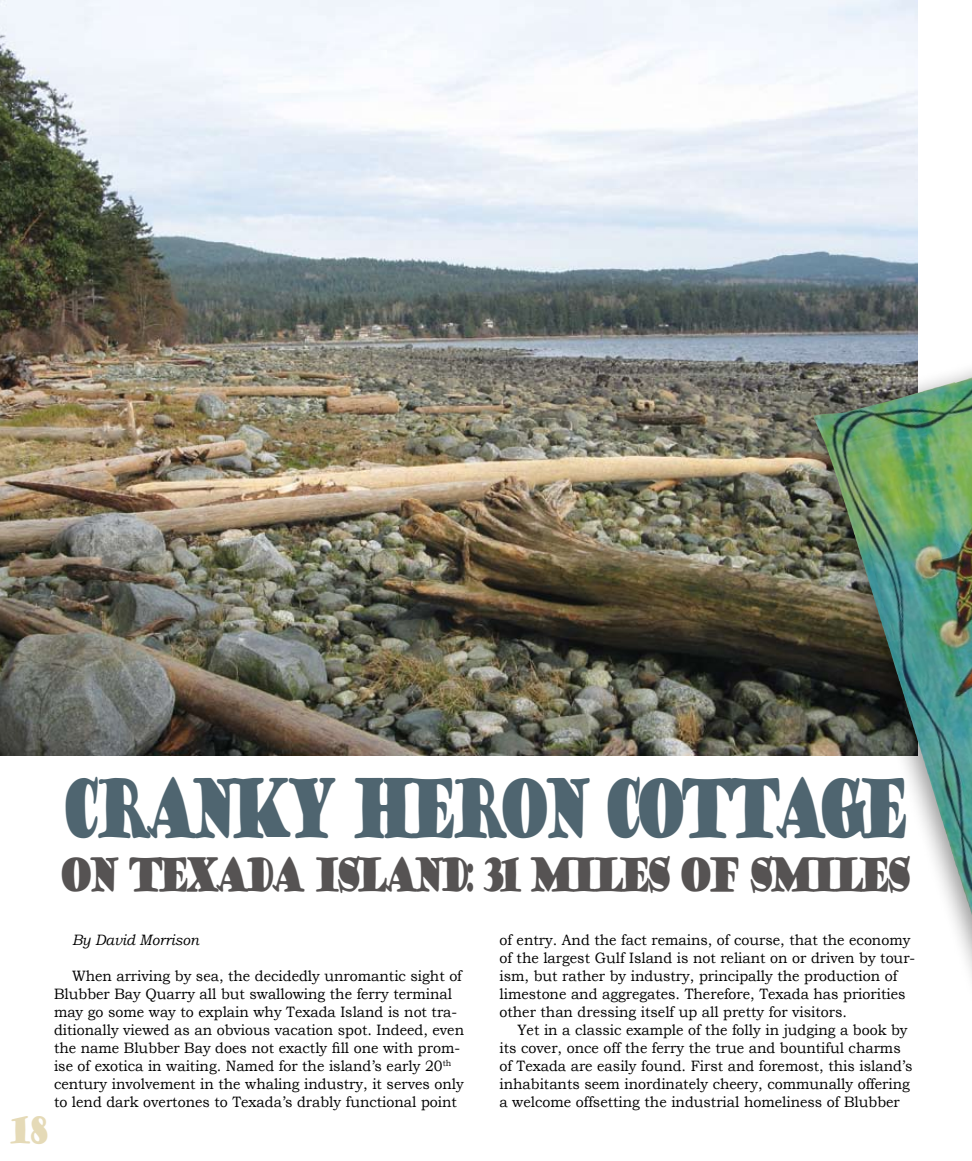
<style>
.page{position:relative;width:972px;height:1161px;background:#fff}
.page>*{position:absolute;margin:0;border:0;box-sizing:border-box;transform-origin:0 0}
.Stout_Headline_2{font:78.75px "Goudy Stout";letter-spacing:-.25em;color:#4f6570;scale:.56 1}
.Stout_Headline_2-2{font:45px "Goudy Stout";letter-spacing:-.25em;color:#565353;scale:.64 1}
.t1{font:36px "Goudy Stout";color:#e5dab7;scale:.75 1}
.Body_Text_Serif{font:15px/18px "Bookman Old Style";color:#000;scale:.95 1}
.Byline_serif{font:italic 15px "Bookman Old Style";color:#000;scale:.95 1}
</style>
<div class="page">
<img style="left:0;top:0;width:918px;height:756px">
<div style="left:786px;top:317px;width:186px;height:844px;background:#000;opacity:.4"></div>
<img style="left:814px;top:379px;width:154px;height:296px">
<p class="Stout_Headline_2" style="left:60px;top:757px;width:1522px">CRANKY HERON COTTAGE</p>
<p class="Stout_Headline_2-2" style="left:59px;top:845px;width:1336px">ON TEXADA ISLAND: 31 MILES OF SMILES</p>
<p class="Byline_serif" style="left:72px;top:930px;width:135px">By David Morrison</p>
<p class="Body_Text_Serif" style="left:54px;top:967px;width:433px;text-indent:18px">When arriving by sea, the decidedly unromantic sight of Blubber Bay Quarry all but swallowing the ferry terminal may go some way to explain why Texada Island is not tra&shy;ditionally viewed as an obvious vacation spot. Indeed, even the name Blubber Bay does not exactly fill one with prom&shy;ise of exotica in waiting. Named for the island’s early 20<sup>th </sup>century involvement in the whaling industry, it serves only to lend dark overtones to Texada’s drably functional point</p>
<p class="t1" style="left:9px;top:1106px;width:57px">18</p>
<p class="Body_Text_Serif" style="left:500px;top:931px;width:439px">of entry. And the fact remains, of course, that the economy of the largest Gulf Island is not reliant on or driven by tour&shy;ism, but rather by industry, principally the production of limestone and aggregates. Therefore, Texada has priorities other than dressing itself up all pretty for visitors.</p>
<p class="Body_Text_Serif" style="left:500px;top:1021px;width:436px;text-indent:18px">Yet in a classic example of the folly in judging a book by its cover, once off the ferry the true and bountiful charms of Texada are easily found. First and foremost, this island’s inhabitants seem inordinately cheery, communally offering a welcome offsetting the industrial homeliness of Blubber</p>
</div>
